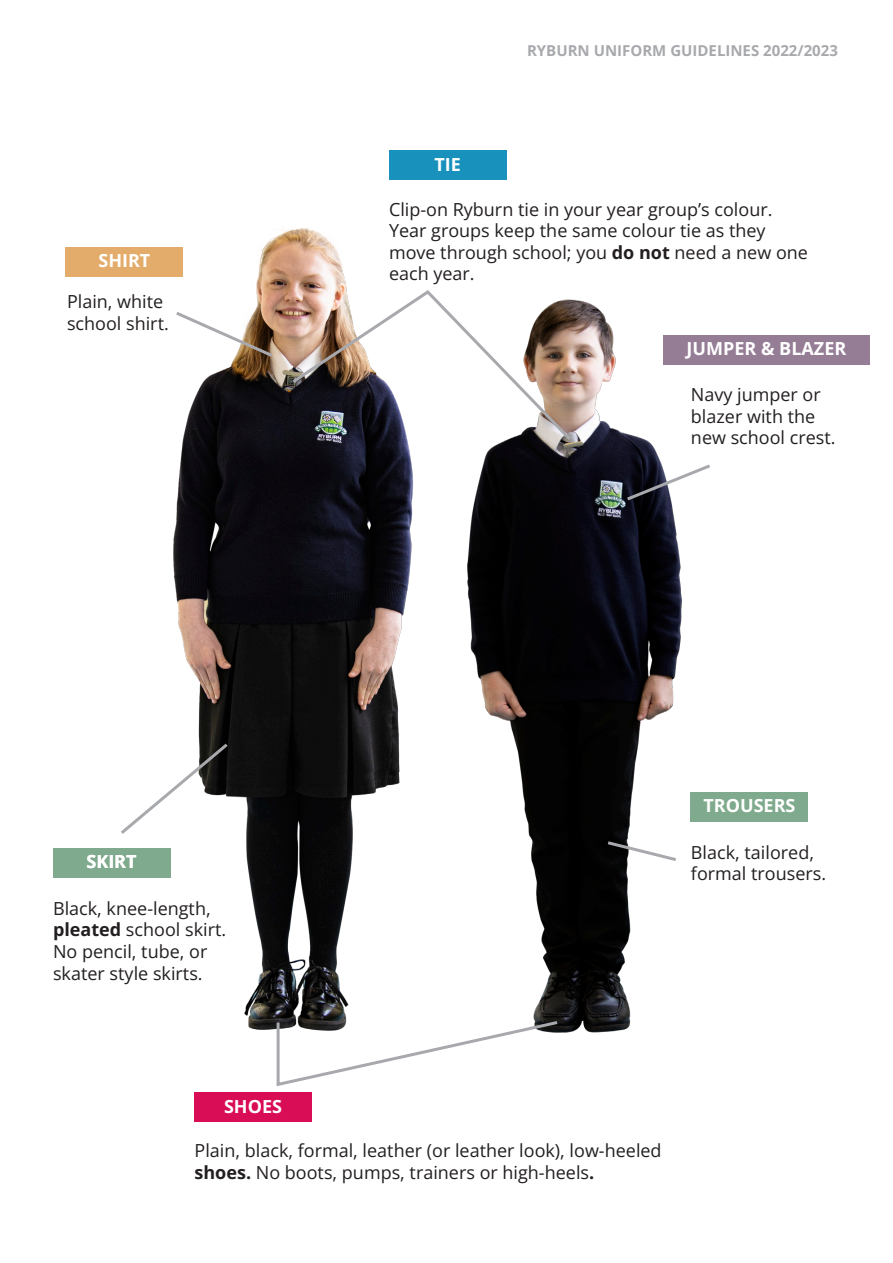
<style>
.page{position:relative;width:893px;height:1263px;background:#fff}
.page>*{position:absolute;margin:0;border:0;box-sizing:border-box;transform-origin:0 0}
.t1{font:18px/21.6px "Open Sans";color:#231f20}
.t2{font:700 18px "Open Sans";color:#fff}
.t3{font:700 15px "Open Sans";color:#a8a9ad}
.s1{font-weight:700}
</style>
<div class="page">
<div style="left:195px;top:1092px;width:117px;height:30px;background:#d90c56"></div>
<img style="left:144px;top:150px;width:547px;height:883px">
<div style="left:53px;top:848px;width:117px;height:30px;background:#7faa8d"></div>
<div style="left:663px;top:335px;width:207px;height:30px;background:#957d96"></div>
<div style="left:66px;top:247px;width:117px;height:29px;background:#e4ac6a"></div>
<div style="left:389px;top:150px;width:117px;height:30px;background:#1991bd"></div>
<div style="left:691px;top:792px;width:117px;height:30px;background:#7faa8d"></div>
<svg style="left:173px;top:309px;width:102px;height:50px"></svg>
<svg style="left:624px;top:462px;width:86px;height:41px"></svg>
<svg style="left:604px;top:839px;width:75px;height:24px"></svg>
<svg style="left:121px;top:740px;width:110px;height:97px"></svg>
<img style="left:289px;top:288px;width:285px;height:155px">
<svg style="left:275px;top:1019px;width:286px;height:67px"></svg>
<p class="t2" style="left:98px;top:248px;width:53px">SHIRT</p>
<p class="t1" style="left:67px;top:290px;width:103px">Plain, white school shirt.</p>
<p class="t2" style="left:434px;top:152px;width:28px">TIE</p>
<p class="t3" style="left:527px;top:40px;width:312px">RYBURN UNIFORM GUIDELINES 2022/2023</p>
<p class="t1" style="left:389px;top:198px;width:420px">Clip-on Ryburn tie in your year group’s colour.<br>Year groups keep the same colour tie as they move through school; you <span class="s1">do not</span> need a new one each year.</p>
<p class="t2" style="left:687px;top:336px;width:161px">JUMPER &amp; BLAZER</p>
<p class="t1" style="left:691px;top:383px;width:146px">Navy jumper or blazer with the new school crest.</p>
<p class="t2" style="left:86px;top:849px;width:52px">SKIRT</p>
<p class="t1" style="left:53px;top:897px;width:175px">Black, knee-length, <span class="s1">pleated</span> school skirt.<br>No pencil, tube, or skater style skirts.</p>
<p class="t2" style="left:224px;top:1094px;width:60px">SHOES</p>
<p class="t2" style="left:703px;top:793px;width:94px">TROUSERS</p>
<p class="t1" style="left:691px;top:841px;width:137px">Black, tailored, formal trousers.</p>
<p class="t1" style="left:195px;top:1139px;width:469px">Plain, black, formal, leather (or leather look), low-heeled <span class="s1">shoes.</span> No boots, pumps, trainers or high-heels<span class="s1">.</span></p>
</div>
